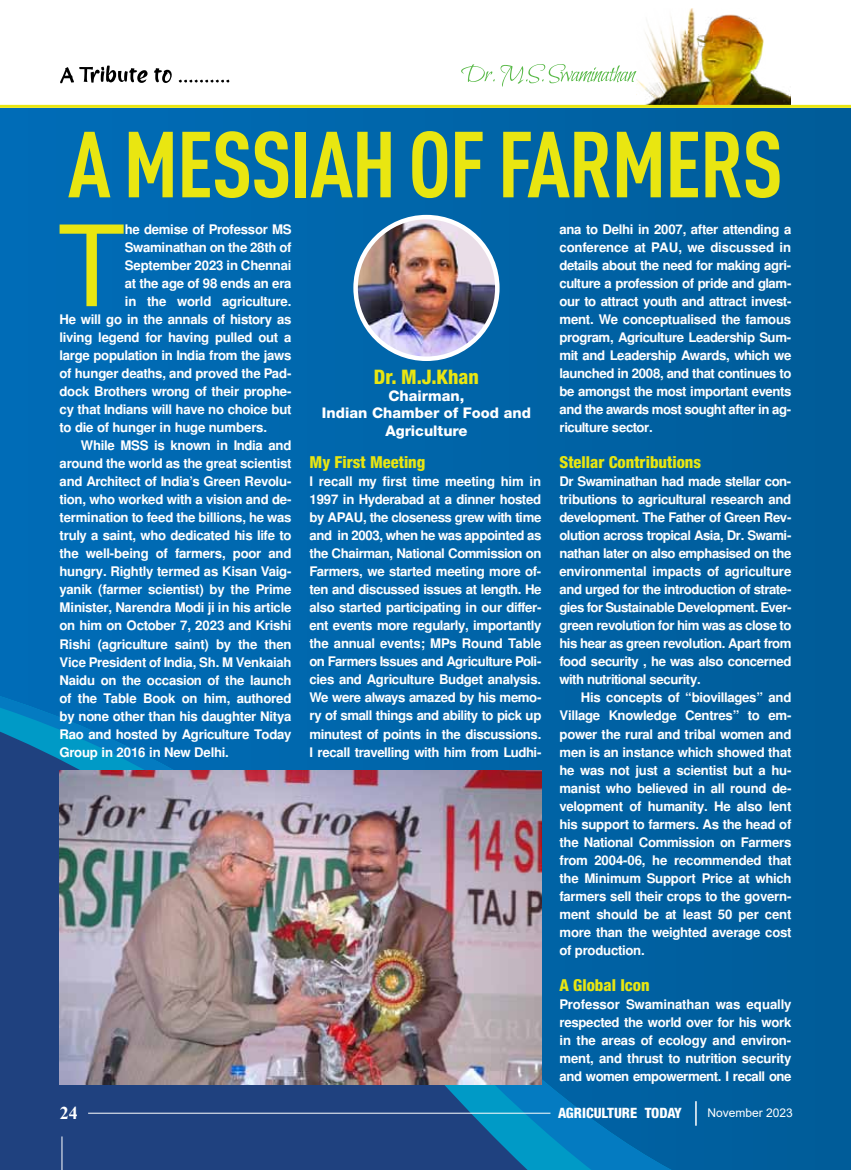
<style>
.page{position:relative;width:851px;height:1170px;background:#fff}
.page>*{position:absolute;margin:0;border:0;box-sizing:border-box;transform-origin:0 0}
.t1{font:111.9px "Free Sans";color:#e9e611}
.t2{font:91.95px "DIN Cond Bold Alternate";letter-spacing:-.015em;color:#e9e611}
.t3{font:800 condensed 20.1px "Helvetica Neue LT Std";color:#e9e611}
.t4{font:700 18px "Times New Roman";color:#fff}
.t5{font:800 condensed 16.5px "Helvetica Neue LT Std";color:#e9e611}
.t6{font:800 14.7px/17.4px "Helvetica Neue LT Std";color:#fff;text-align:center}
.t7{font:800 condensed 14.25px "Helvetica Neue LT Std";letter-spacing:-.005em;color:#fff}
.t8{font:700 13.2px/18px "Free Sans";letter-spacing:-.025em;color:#fff;text-align:justify}
.t9{font:12px "Arial";color:#fff}
</style>
<div class="page">
<svg style="left:60px;top:66px;width:169px;height:17px"></svg>
<img style="left:636px;top:9px;width:154px;height:96px">
<svg style="left:461px;top:64px;width:175px;height:23px"></svg>
<hr style="left:0;top:105px;width:850px;height:3px;background:#e9e611">
<div style="left:0;top:108px;width:850px;height:1061px;background:linear-gradient(to right,#006db9,#005d9a)"></div>
<svg style="left:0;top:599px;width:850px;height:50px;background:#0064a9"></svg>
<svg style="left:0;top:649px;width:850px;height:520px;background:#075d9d"></svg>
<img style="left:355px;top:217px;width:142px;height:142px;border-radius:71px">
<div style="left:353px;top:215px;width:146px;height:146px;border:4px solid #fff;border-radius:50%"></div>
<img style="left:60px;top:770px;width:481px;height:314px">
<svg style="left:695px;top:1101px;width:1px;height:24px"></svg>
<hr style="left:88px;top:1112px;width:462px;height:1px;background:#fff">
<hr style="left:62px;top:1136px;width:1px;height:33px;background:#fff">
<h2 class="t2" style="left:68px;top:108px;width:710px">A MESSIAH OF FARMERS</h2>
<h1 class="t1" style="left:57px;top:189px;width:70px">T</h1>
<p class="t8" style="left:125px;top:221px;width:168px">he demise of Professor MS</p>
<p class="t8" style="left:125px;top:239px;width:168px">Swaminathan on the 28th of</p>
<p class="t8" style="left:125px;top:257px;width:168px">September 2023 in Chennai</p>
<p class="t8" style="left:125px;top:275px;width:168px">at the age of 98 ends an era</p>
<p class="t8" style="left:125px;top:293px;width:168px">in the world agriculture.</p>
<p class="t8" style="left:60px;top:311px;width:233px">He will go in the annals of history as</p>
<p class="t8" style="left:60px;top:329px;width:233px">living legend for having pulled out a</p>
<p class="t8" style="left:60px;top:347px;width:233px">large population in India from the jaws</p>
<p class="t8" style="left:60px;top:365px;width:233px">of hunger deaths, and proved the Pad-</p>
<p class="t8" style="left:60px;top:383px;width:233px">dock Brothers wrong of their prophe-</p>
<p class="t8" style="left:60px;top:401px;width:233px">cy that Indians will have no choice but</p>
<p class="t8" style="left:60px;top:419px;width:209px">to die of hunger in huge numbers.</p>
<p class="t8" style="left:81px;top:437px;width:212px">While MSS is known in India and</p>
<p class="t8" style="left:60px;top:455px;width:233px">around the world as the great scientist</p>
<p class="t8" style="left:60px;top:473px;width:233px">and Architect of India’s Green Revolu-</p>
<p class="t8" style="left:60px;top:491px;width:233px">tion, who worked with a vision and de-</p>
<p class="t8" style="left:60px;top:509px;width:233px">termination to feed the billions, he was</p>
<p class="t8" style="left:60px;top:527px;width:233px">truly a saint, who dedicated his life to</p>
<p class="t8" style="left:60px;top:545px;width:233px">the well-being of farmers, poor and</p>
<p class="t8" style="left:60px;top:563px;width:233px">hungry. Rightly termed as Kisan Vaig-</p>
<p class="t8" style="left:60px;top:581px;width:233px">yanik (farmer scientist) by the Prime</p>
<p class="t8" style="left:60px;top:599px;width:233px">Minister, Narendra Modi ji in his article</p>
<p class="t8" style="left:60px;top:617px;width:233px">on him on October 7, 2023 and Krishi</p>
<p class="t8" style="left:60px;top:635px;width:233px">Rishi (agriculture saint) by the then</p>
<p class="t8" style="left:60px;top:653px;width:233px">Vice President of India, Sh. M Venkaiah</p>
<p class="t8" style="left:60px;top:671px;width:233px">Naidu on the occasion of the launch</p>
<p class="t8" style="left:60px;top:689px;width:233px">of the Table Book on him, authored</p>
<p class="t8" style="left:60px;top:707px;width:233px">by none other than his daughter Nitya</p>
<p class="t8" style="left:60px;top:725px;width:233px">Rao and hosted by Agriculture Today</p>
<p class="t8" style="left:60px;top:743px;width:171px">Group in 2016 in New Delhi.</p>
<h3 class="t3" style="left:374px;top:364px;width:106px">Dr. M.J.Khan</h3>
<p class="t6" style="left:322px;top:387px;width:210px">Chairman,<br>Indian Chamber of Food and<br>Agriculture</p>
<p class="t5" style="left:309px;top:452px;width:117px">My First Meeting</p>
<p class="t8" style="left:309px;top:473px;width:233px">I recall my first time meeting him in 1997 in Hyderabad at a dinner hosted by APAU, the closeness grew with time and in 2003, when he was appointed as the Chairman, National Commission on Farmers, we started meeting more of&shy;ten and discussed issues at length. He also started participating in our differ&shy;ent events more regularly, importantly the annual events; MPs Round Table on Farmers Issues and Agriculture Poli&shy;cies and Agriculture Budget analysis.<br>We were always amazed by his memo&shy;ry of small things and ability to pick up minutest of points in the discussions.<br>I recall travelling with him from Ludhi-</p>
<p class="t8" style="left:559px;top:221px;width:233px">ana to Delhi in 2007, after attending a conference at PAU, we discussed in details about the need for making agri&shy;culture a profession of pride and glam&shy;our to attract youth and attract invest&shy;ment. We conceptualised the famous program, Agriculture Leadership Sum&shy;mit and Leadership Awards, which we launched in 2008, and that continues to be amongst the most important events and the awards most sought after in ag&shy;riculture sector.</p>
<p class="t5" style="left:559px;top:452px;width:143px">Stellar Contributions</p>
<p class="t8" style="left:559px;top:473px;width:233px">Dr Swaminathan had made stellar con&shy;tributions to agricultural research and development. The Father of Green Rev&shy;olution across tropical Asia, Dr. Swami&shy;nathan later on also emphasised on the environmental impacts of agriculture and urged for the introduction of strate&shy;gies for Sustainable Development. Ever&shy;green revolution for him was as close to his hear as green revolution. Apart from food security , he was also concerned with nutritional security.</p>
<p class="t8" style="left:559px;top:689px;width:233px;text-indent:21px">His concepts of “biovillages” and Village Knowledge Centres” to em&shy;power the rural and tribal women and men is an instance which showed that he was not just a scientist but a hu&shy;manist who believed in all round de&shy;velopment of humanity. He also lent his support to farmers. As the head of the National Commission on Farmers from 2004-06, he recommended that the Minimum Support Price at which farmers sell their crops to the govern&shy;ment should be at least 50 per cent more than the weighted average cost of production.</p>
<p class="t5" style="left:559px;top:974px;width:92px">A Global Icon</p>
<p class="t8" style="left:559px;top:995px;width:233px">Professor Swaminathan was equally respected the world over for his work in the areas of ecology and environ&shy;ment, and thrust to nutrition security and women empowerment. I recall one</p>
<h3 class="t4" style="left:60px;top:1099px;width:19px">24</h3>
<p class="t7" style="left:558px;top:1104px;width:125px">AGRICULTURE TODAY</p>
<p class="t9" style="left:707px;top:1104px;width:87px">November 2023</p>
</div>
